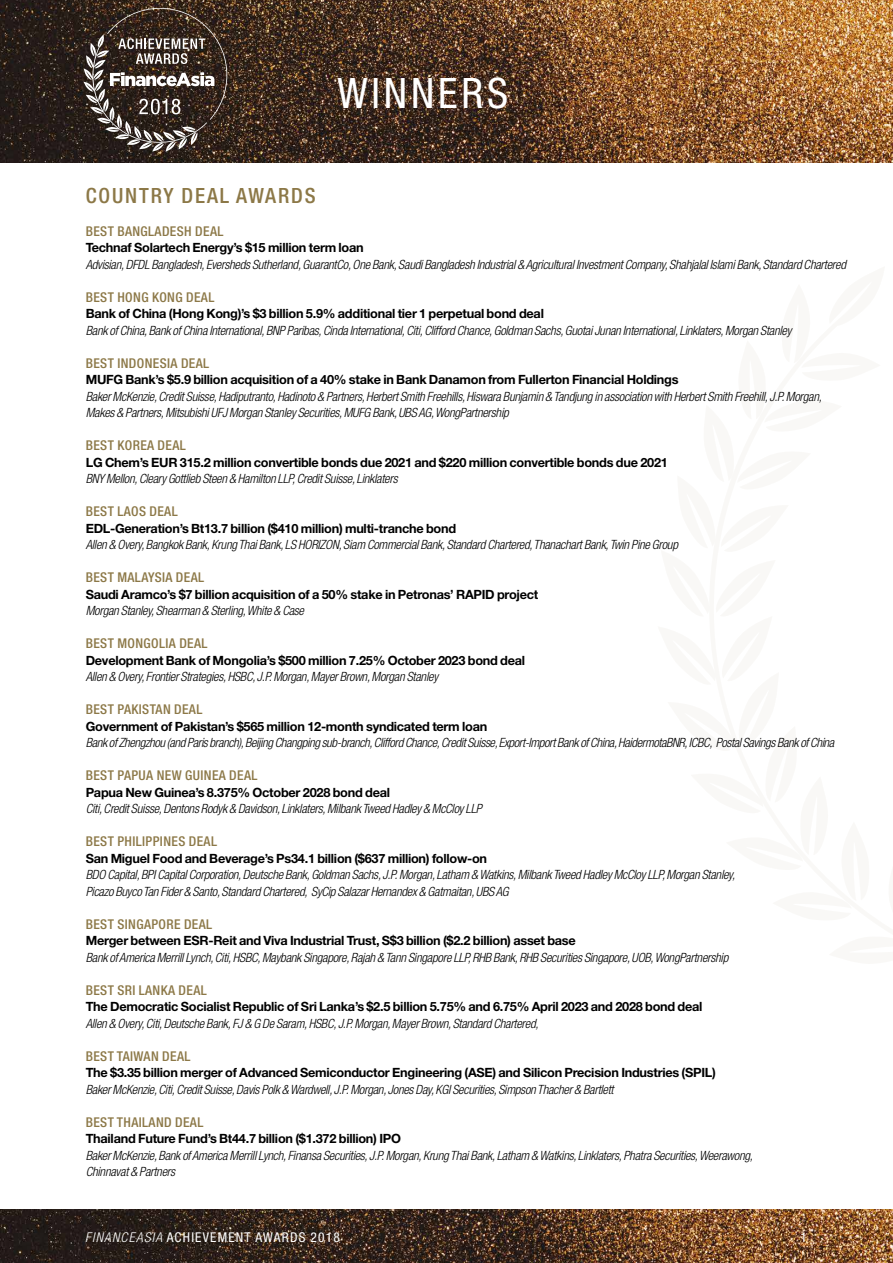
<style>
.page{position:relative;width:893px;height:1263px;background:#fff}
.page>*{position:absolute;margin:0;border:0;box-sizing:border-box;transform-origin:0 0}
.t1{font:condensed 42px "Helvetica Neue";letter-spacing:.09em;color:#fff}
.t2{font:500 condensed 21px "Helvetica Neue";letter-spacing:.09em;color:#8c7847}
.t3{font:500 condensed 13.5px "Helvetica Neue";letter-spacing:.03em;color:#8c7847}
.t4{font:condensed 13.5px "Helvetica Neue";letter-spacing:.09em;color:#fff}
.t5{font:italic 300 condensed 12.75px/16.5px "Helvetica Neue";letter-spacing:-.02em;color:#000}
.t6{font:700 12.75px "Helvetica Neue";letter-spacing:-.02em;color:#000}
.s1{font-weight:300;font-style:italic}
</style>
<div class="page">
<img style="left:0;top:1209px;width:893px;height:54px">
<img style="left:0;top:0;width:893px;height:162px">
<svg style="left:84px;top:8px;width:143px;height:144px;background:#52473f"></svg>
<h1 class="t1" style="left:338px;top:69px;width:172px">WINNERS</h1>
<h2 class="t2" style="left:86px;top:183px;width:231px">COUNTRY DEAL AWARDS</h2>
<p class="t3" style="left:86px;top:223px;width:139px">BEST BANGLADESH DEAL</p>
<p class="t6" style="left:86px;top:240px;width:279px">Technaf Solartech Energy’s $15 million term loan</p>
<p class="t5" style="left:86px;top:256px;width:762px">Advisian, DFDL Bangladesh, Eversheds Sutherland, GuarantCo, One Bank, Saudi Bangladesh Industrial &amp; Agricultural Investment Company, Shahjalal Islami Bank, Standard Chartered</p>
<p class="t3" style="left:86px;top:289px;width:130px">BEST HONG KONG DEAL</p>
<p class="t6" style="left:86px;top:306px;width:460px">Bank of China (Hong Kong)’s $3 billion 5.9% additional tier 1 perpetual bond deal</p>
<p class="t5" style="left:86px;top:322px;width:707px">Bank of China, Bank of China International, BNP Paribas, Cinda International, Citi, Clifford Chance, Goldman Sachs, Guotai Junan International, Linklaters, Morgan Stanley</p>
<p class="t3" style="left:86px;top:355px;width:125px">BEST INDONESIA DEAL</p>
<p class="t6" style="left:86px;top:372px;width:594px">MUFG Bank’s $5.9 billion acquisition of a 40% stake in Bank Danamon from Fullerton Financial Holdings</p>
<p class="t5" style="left:86px;top:388px;width:738px">Baker McKenzie, Credit Suisse, Hadiputranto, Hadinoto &amp; Partners, Herbert Smith Freehills, Hiswara Bunjamin &amp; Tandjung in association with Herbert Smith Freehill, J.P. Morgan,<br>Makes &amp; Partners, Mitsubishi UFJ Morgan Stanley Securities, MUFG Bank, UBS AG, WongPartnership</p>
<p class="t3" style="left:86px;top:437px;width:102px">BEST KOREA DEAL</p>
<p class="t6" style="left:86px;top:454px;width:584px">LG Chem’s EUR 315.2 million convertible bonds due 2021 and $220 million convertible bonds due 2021</p>
<p class="t5" style="left:86px;top:470px;width:313px">BNY Mellon, Cleary Gottlieb Steen &amp; Hamilton LLP, Credit Suisse, Linklaters</p>
<p class="t3" style="left:86px;top:503px;width:93px">BEST LAOS DEAL</p>
<p class="t6" style="left:86px;top:520px;width:372px">EDL-Generation’s Bt13.7 billion ($410 million) multi-tranche bond</p>
<p class="t5" style="left:86px;top:536px;width:594px">Allen &amp; Overy, Bangkok Bank, Krung Thai Bank, LS HORIZON, Siam Commercial Bank, Standard Chartered, Thanachart Bank, Twin Pine Group</p>
<p class="t3" style="left:86px;top:569px;width:120px">BEST MALAYSIA DEAL</p>
<p class="t6" style="left:86px;top:586px;width:454px">Saudi Aramco’s $7 billion acquisition of a 50% stake in Petronas’ RAPID project</p>
<p class="t5" style="left:86px;top:602px;width:220px">Morgan Stanley, Shearman &amp; Sterling, White &amp; Case</p>
<p class="t3" style="left:86px;top:635px;width:123px">BEST MONGOLIA DEAL</p>
<p class="t6" style="left:86px;top:652px;width:441px">Development Bank of Mongolia’s $500 million 7.25% October 2023 bond deal</p>
<p class="t5" style="left:86px;top:668px;width:354px">Allen &amp; Overy, Frontier Strategies, HSBC, J.P. Morgan, Mayer Brown, Morgan Stanley</p>
<p class="t3" style="left:86px;top:701px;width:118px">BEST PAKISTAN DEAL</p>
<p class="t6" style="left:86px;top:718px;width:403px">Government of Pakistan’s $565 million 12-month syndicated term loan</p>
<p class="t5" style="left:86px;top:734px;width:750px">Bank of Zhengzhou (and Paris branch), Beijing Changping sub-branch, Clifford Chance, Credit Suisse, Export-Import Bank of China, HaidermotaBNR, ICBC, Postal Savings Bank of China</p>
<p class="t3" style="left:86px;top:767px;width:173px">BEST PAPUA NEW GUINEA DEAL</p>
<p class="t6" style="left:86px;top:784px;width:306px">Papua New Guinea’s 8.375% October 2028 bond deal</p>
<p class="t5" style="left:86px;top:800px;width:398px">Citi, Credit Suisse, Dentons Rodyk &amp; Davidson, Linklaters, Milbank Tweed Hadley &amp; McCloy LLP</p>
<p class="t3" style="left:86px;top:833px;width:133px">BEST PHILIPPINES DEAL</p>
<p class="t6" style="left:86px;top:850px;width:403px">San Miguel Food and Beverage’s Ps34.1 billion ($637 million) follow-on</p>
<p class="t5" style="left:86px;top:866px;width:651px">BDO Capital, BPI Capital Corporation, Deutsche Bank, Goldman Sachs, J.P. Morgan, Latham &amp; Watkins, Milbank Tweed Hadley McCloy LLP, Morgan Stanley,<br>Picazo Buyco Tan Fider &amp; Santo, Standard Chartered, SyCip Salazar Hernandex &amp; Gatmaitan, UBS AG</p>
<p class="t3" style="left:86px;top:916px;width:128px">BEST SINGAPORE DEAL</p>
<p class="t6" style="left:86px;top:933px;width:492px">Merger between ESR-Reit and Viva Industrial Trust, S$3 billion ($2.2 billion) asset base</p>
<p class="t5" style="left:86px;top:949px;width:644px">Bank of America Merrill Lynch, Citi, HSBC, Maybank Singapore, Rajah &amp; Tann Singapore LLP, RHB Bank, RHB Securities Singapore, UOB, WongPartnership</p>
<p class="t3" style="left:86px;top:982px;width:123px">BEST SRI LANKA DEAL</p>
<p class="t6" style="left:86px;top:999px;width:618px">The Democratic Socialist Republic of Sri Lanka’s $2.5 billion 5.75% and 6.75% April 2023 and 2028 bond deal</p>
<p class="t5" style="left:86px;top:1015px;width:454px">Allen &amp; Overy, Citi, Deutsche Bank, FJ &amp; G De Saram, HSBC, J.P. Morgan, Mayer Brown, Standard Chartered,</p>
<p class="t3" style="left:86px;top:1048px;width:106px">BEST TAIWAN DEAL</p>
<p class="t6" style="left:86px;top:1065px;width:632px">The $3.35 billion merger of Advanced Semiconductor Engineering (ASE) and Silicon Precision Industries (SPIL)</p>
<p class="t5" style="left:86px;top:1081px;width:529px">Baker McKenzie, Citi, Credit Suisse, Davis Polk &amp; Wardwell, J.P. Morgan, Jones Day, KGI Securities, Simpson Thacher &amp; Bartlett</p>
<p class="t3" style="left:86px;top:1114px;width:119px">BEST THAILAND DEAL</p>
<p class="t6" style="left:86px;top:1131px;width:317px">Thailand Future Fund’s Bt44.7 billion ($1.372 billion) IPO</p>
<p class="t5" style="left:86px;top:1147px;width:669px">Baker McKenzie, Bank of America Merrill Lynch, Finansa Securities, J.P. Morgan, Krung Thai Bank, Latham &amp; Watkins, Linklaters, Phatra Securities, Weerawong,<br>Chinnavat &amp; Partners</p>
<p class="t4" style="left:85px;top:1229px;width:256px"><span class="s1">FINANCEASIA</span> ACHIEVEMENT AWARDS 2018</p>
<p class="t4" style="left:801px;top:1229px;width:8px">1</p>
</div>
